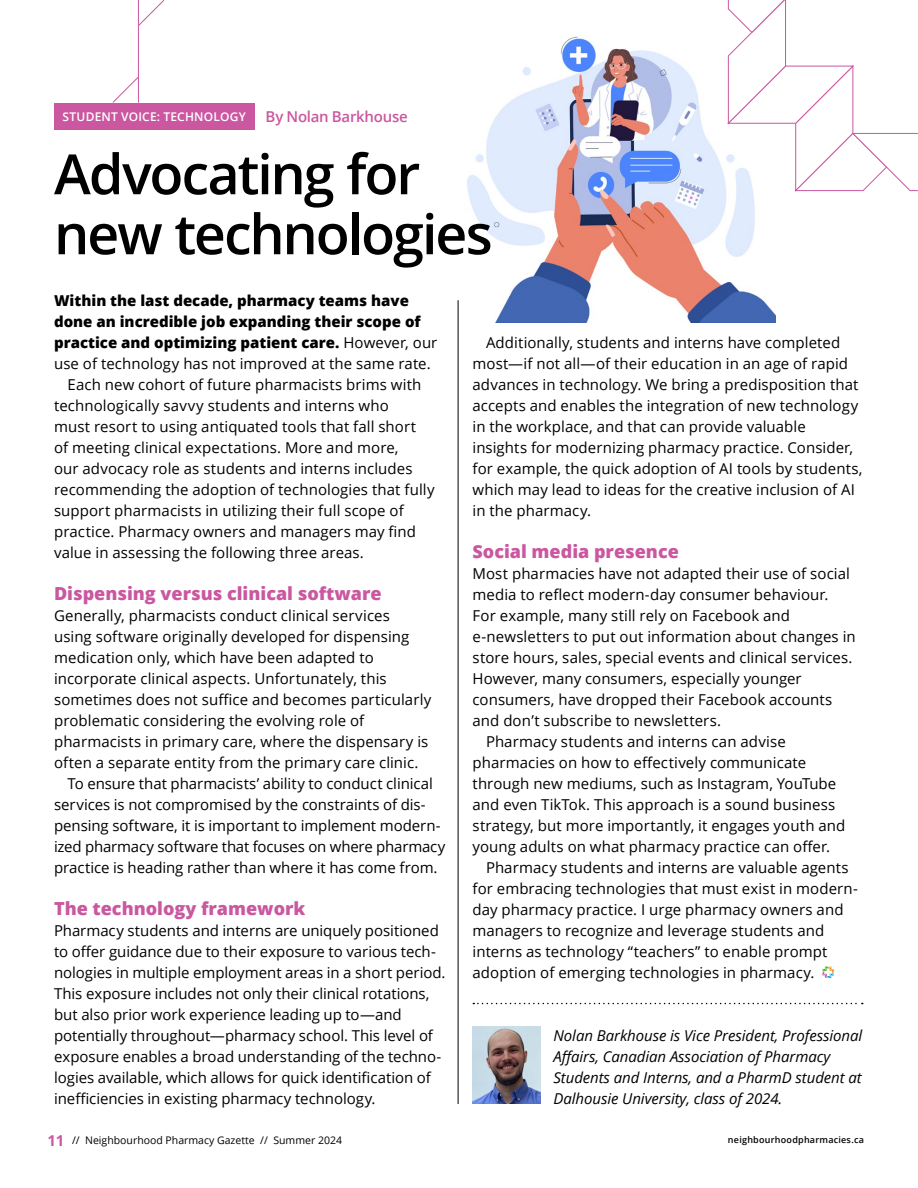
<style>
.page{position:relative;width:918px;height:1188px;background:#fff}
.page>*{position:absolute;margin:0;border:0;box-sizing:border-box;transform-origin:0 0}
.t1{font:600 55.5px/60px "Open Sans";letter-spacing:-.035em;color:#000}
.t2{font:800 18px "Open Sans";color:#ca57a0}
.t3{font:15px/21px "Open Sans";letter-spacing:.005em;color:#000}
.t4{font:italic 15px/21px "Open Sans";letter-spacing:-.005em;color:#000}
.t5{font:800 15px "Open Sans";color:#000}
.t6{font:15px "Open Sans";letter-spacing:-.015em;color:#000}
.t7{font:600 15px "Open Sans";letter-spacing:-.015em;color:#ca57a0}
.t8{font:600 12px "Open Sans";letter-spacing:.015em;color:#fff}
.t9{font:10.5px "Open Sans";color:#000}
.t10{font:600 9px "Open Sans";letter-spacing:.025em;color:#000}
.s1{font-weight:400}
.s2{font-weight:700;font-size:15px;color:#ca57a0}
</style>
<div class="page">
<svg style="left:473px;top:1003px;width:390px;height:1px"></svg>
<svg style="left:822px;top:967px;width:12px;height:11px"></svg>
<img style="left:457px;top:36px;width:318px;height:286px">
<div style="left:54px;top:103px;width:200px;height:27px;background:#ca57a0"></div>
<hr style="left:138px;top:0;width:1px;height:103px;background:#ca57a0">
<svg style="left:112px;top:77px;width:27px;height:26px"></svg>
<svg style="left:139px;top:0;width:26px;height:26px"></svg>
<hr style="left:458px;top:300px;width:1px;height:804px;background:#000">
<svg style="left:727px;top:0;width:191px;height:192px"></svg>
<img style="left:473px;top:1027px;width:67px;height:77px">
<p class="t7" style="left:266px;top:106px;width:144px">By Nolan Barkhouse</p>
<h1 class="t1" style="left:54px;top:143px;width:440px">Advocating for new technologies</h1>
<p class="t8" style="left:62px;top:108px;width:185px">STUDENT VOICE: TECHNOLOGY</p>
<p class="t5" style="left:54px;top:289px;width:356px">Within the last decade, pharmacy teams have</p>
<p class="t5" style="left:54px;top:310px;width:368px">done an incredible job expanding their scope of</p>
<p class="t5" style="left:54px;top:331px;width:385px">practice and optimizing patient care. <span class="s1">However, our</span></p>
<p class="t3" style="left:54px;top:353px;width:378px">use of technology has not improved at the same rate.</p>
<p class="t3" style="left:68px;top:374px;width:355px">Each new cohort of future pharmacists brims with</p>
<p class="t3" style="left:54px;top:395px;width:336px">technologically savvy students and interns who</p>
<p class="t3" style="left:54px;top:416px;width:364px">must resort to using antiquated tools that fall short</p>
<p class="t3" style="left:54px;top:437px;width:346px">of meeting clinical expectations. More and more,</p>
<p class="t3" style="left:54px;top:458px;width:360px">our advocacy role as students and interns includes</p>
<p class="t3" style="left:54px;top:479px;width:382px">recommending the adoption of technologies that fully</p>
<p class="t3" style="left:54px;top:500px;width:351px">support pharmacists in utilizing their full scope of</p>
<p class="t3" style="left:54px;top:521px;width:364px">practice. Pharmacy owners and managers may find</p>
<p class="t3" style="left:54px;top:542px;width:311px">value in assessing the following three areas.</p>
<p class="t2" style="left:54px;top:580px;width:329px">Dispensing versus clinical software</p>
<p class="t3" style="left:54px;top:605px;width:337px">Generally, pharmacists conduct clinical services</p>
<p class="t3" style="left:54px;top:626px;width:357px">using software originally developed for dispensing</p>
<p class="t3" style="left:54px;top:647px;width:321px">medication only, which have been adapted to</p>
<p class="t3" style="left:54px;top:668px;width:334px">incorporate clinical aspects. Unfortunately, this</p>
<p class="t3" style="left:54px;top:689px;width:379px">sometimes does not suffice and becomes particularly</p>
<p class="t3" style="left:54px;top:710px;width:312px">problematic considering the evolving role of</p>
<p class="t3" style="left:54px;top:731px;width:376px">pharmacists in primary care, where the dispensary is</p>
<p class="t3" style="left:54px;top:752px;width:366px">often a separate entity from the primary care clinic.</p>
<p class="t3" style="left:68px;top:773px;width:367px">To ensure that pharmacists’ ability to conduct clinical</p>
<p class="t3" style="left:54px;top:794px;width:373px">services is not compromised by the constraints of dis-</p>
<p class="t3" style="left:54px;top:815px;width:388px">pensing software, it is important to implement modern-</p>
<p class="t6" style="left:54px;top:836px;width:393px">ized pharmacy software that focuses on where pharmacy</p>
<p class="t3" style="left:54px;top:857px;width:385px">practice is heading rather than where it has come from.</p>
<p class="t2" style="left:54px;top:895px;width:253px">The technology framework</p>
<p class="t3" style="left:54px;top:920px;width:393px">Pharmacy students and interns are uniquely positioned to offer guidance due to their exposure to various tech&shy;nologies in multiple employment areas in a short period.<br>This exposure includes not only their clinical rotations, but also prior work experience leading up to—and potentially throughout—pharmacy school. This level of exposure enables a broad understanding of the techno&shy;logies available, which allows for quick identification of inefficiencies in existing pharmacy technology.</p>
<p class="t3" style="left:473px;top:332px;width:392px;text-indent:14px">Additionally, students and interns have completed most—if not all—of their education in an age of rapid advances in technology. We bring a predisposition that accepts and enables the integration of new technology in the workplace, and that can provide valuable insights for modernizing pharmacy practice. Consider, for example, the quick adoption of AI tools by students, which may lead to ideas for the creative inclusion of AI in the pharmacy.</p>
<p class="t2" style="left:473px;top:538px;width:208px">Social media presence</p>
<p class="t3" style="left:473px;top:563px;width:379px">Most pharmacies have not adapted their use of social</p>
<p class="t3" style="left:473px;top:584px;width:358px">media to reflect modern-day consumer behaviour.</p>
<p class="t3" style="left:473px;top:605px;width:319px">For example, many still rely on Facebook and</p>
<p class="t3" style="left:473px;top:626px;width:385px">e-newsletters to put out information about changes in</p>
<p class="t3" style="left:473px;top:647px;width:382px">store hours, sales, special events and clinical services.</p>
<p class="t3" style="left:473px;top:668px;width:331px">However, many consumers, especially younger</p>
<p class="t3" style="left:473px;top:689px;width:361px">consumers, have dropped their Facebook accounts</p>
<p class="t3" style="left:473px;top:710px;width:250px">and don’t subscribe to newsletters.</p>
<p class="t3" style="left:486px;top:731px;width:301px">Pharmacy students and interns can advise</p>
<p class="t3" style="left:473px;top:752px;width:335px">pharmacies on how to effectively communicate</p>
<p class="t3" style="left:473px;top:773px;width:365px">through new mediums, such as Instagram, YouTube</p>
<p class="t3" style="left:473px;top:794px;width:364px">and even TikTok. This approach is a sound business</p>
<p class="t3" style="left:473px;top:815px;width:374px">strategy, but more importantly, it engages youth and</p>
<p class="t3" style="left:473px;top:836px;width:359px">young adults on what pharmacy practice can offer.</p>
<p class="t3" style="left:486px;top:857px;width:364px">Pharmacy students and interns are valuable agents</p>
<p class="t3" style="left:473px;top:878px;width:387px">for embracing technologies that must exist in modern-</p>
<p class="t3" style="left:473px;top:899px;width:373px">day pharmacy practice. I urge pharmacy owners and</p>
<p class="t3" style="left:473px;top:920px;width:353px">managers to recognize and leverage students and</p>
<p class="t3" style="left:473px;top:941px;width:356px">interns as technology “teachers” to enable prompt</p>
<p class="t3" style="left:473px;top:962px;width:344px">adoption of emerging technologies in pharmacy.</p>
<p class="t4" style="left:554px;top:1025px;width:310px">Nolan Barkhouse is Vice President, Professional Affairs, Canadian Association of Pharmacy Students and Interns, and a PharmD student at Dalhousie University, class of 2024.</p>
<p class="t9" style="left:47px;top:1133px;width:296px"><span class="s2">11</span> // Neighbourhood Pharmacy Gazette // Summer 2024</p>
<p class="t10" style="left:728px;top:1134px;width:138px">neighbourhoodpharmacies.ca</p>
</div>
